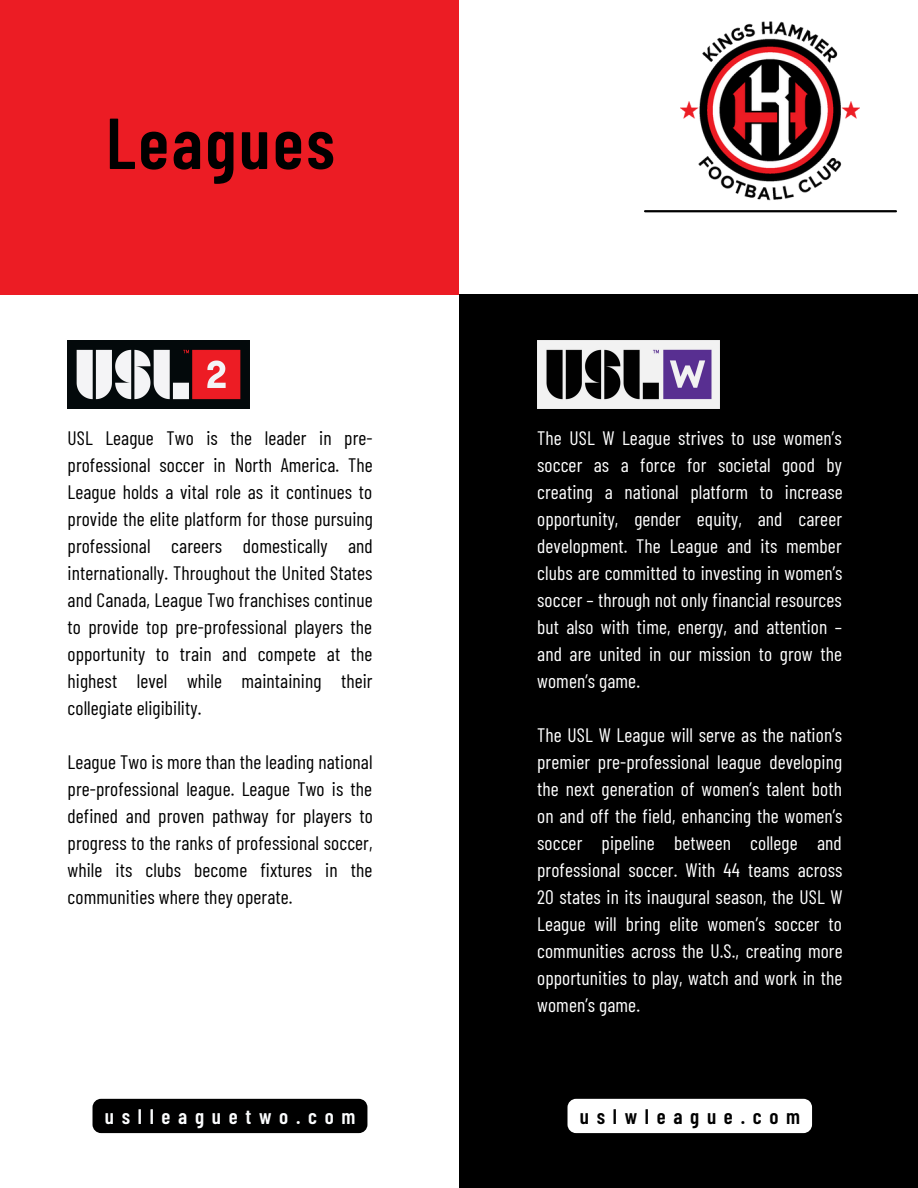
<style>
.page{position:relative;width:918px;height:1188px;background:#fff}
.page>*{position:absolute;margin:0;border:0;box-sizing:border-box;transform-origin:0 0}
.t1{font:600 72px "Barlow Condensed";letter-spacing:.035em;color:#000}
.t2{font:600 21px "Barlow Condensed";letter-spacing:.37em;color:#fcfdfe}
.t3{font:600 21px "Barlow Condensed";letter-spacing:.37em;color:#000}
.t4{font:19.5px/27px "Barlow Condensed";letter-spacing:.005em;color:#fff;text-align:justify}
.t5{font:19.5px/27px "Barlow Condensed";letter-spacing:.005em;color:#000;text-align:justify}
</style>
<div class="page">
<div style="left:0;top:0;width:459px;height:294px;background:#ec1c24"></div>
<div style="left:459px;top:294px;width:459px;height:894px;background:#000"></div>
<hr style="left:645px;top:210px;width:251px;height:2px;background:#000">
<img style="left:68px;top:341px;width:182px;height:67px">
<img style="left:537px;top:341px;width:182px;height:67px">
<img style="left:681px;top:21px;width:178px;height:180px">
<div style="left:93px;top:1099px;width:274px;height:34px;background:#000"></div>
<div style="left:568px;top:1099px;width:244px;height:34px;background:#fff"></div>
<p class="t1" style="left:106px;top:97px;width:230px">Leagues</p>
<p class="t5" style="left:68px;top:424px;width:307px">USL League Two is the leader in pre&shy;professional soccer in North America. The League holds a vital role as it continues to provide the elite platform for those pursuing professional careers domestically and internationally. Throughout the United States and Canada, League Two franchises continue to provide top pre-professional players the opportunity to train and compete at the highest level while maintaining their collegiate eligibility.</p>
<p class="t5" style="left:68px;top:748px;width:307px">League Two is more than the leading national pre-professional league. League Two is the defined and proven pathway for players to progress to the ranks of professional soccer, while its clubs become fixtures in the communities where they operate.</p>
<p class="t2" style="left:105px;top:1103px;width:252px">uslleaguetwo.com</p>
<p class="t4" style="left:537px;top:424px;width:307px">The USL W League strives to use women’s soccer as a force for societal good by creating a national platform to increase opportunity, gender equity, and career development. The League and its member clubs are committed to investing in women’s soccer – through not only financial resources but also with time, energy, and attention – and are united in our mission to grow the women’s game.</p>
<p class="t4" style="left:537px;top:721px;width:307px">The USL W League will serve as the nation’s premier pre-professional league developing the next generation of women’s talent both on and off the field, enhancing the women’s soccer pipeline between college and professional soccer. With 44 teams across 20 states in its inaugural season, the USL W League will bring elite women’s soccer to communities across the U.S., creating more opportunities to play, watch and work in the women’s game.</p>
<p class="t3" style="left:580px;top:1103px;width:222px">uslwleague.com</p>
</div>
